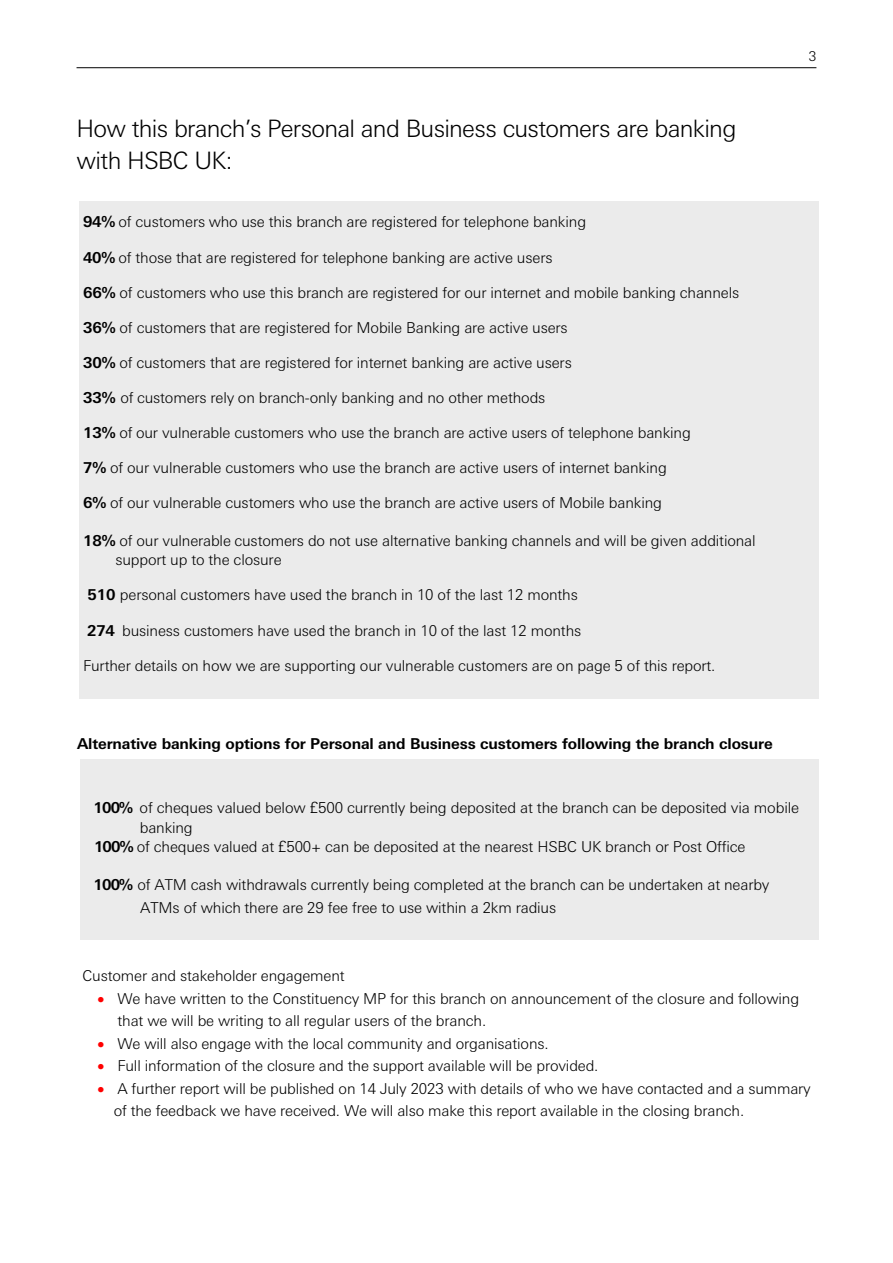
<style>
.page{position:relative;width:893px;height:1263px;background:#fff}
.page>*{position:absolute;margin:0;border:0;box-sizing:border-box;transform-origin:0 0}
.t1{font:300 24px/31.5px "Univers Nextfor HSBC";letter-spacing:-.03em;color:#000}
.t2{font:300 15px/18.8px "Univers Nextfor HSBC";letter-spacing:-.01em;color:#000}
.t3{font:700 15px "Univers Nextfor HSBC";letter-spacing:-.01em;color:#000}
.t4{font:300 13.5px "Univers Nextfor HSBC";color:#000}
.s1{font-weight:700}
.s2{font-family:"Univers Nextfor HSBC Light";font-weight:400}
.s3{color:#f00}
</style>
<div class="page">
<div style="left:79px;top:201px;width:740px;height:498px;background:#ebebeb"></div>
<div style="left:80px;top:759px;width:738px;height:181px;background:#ebebeb"></div>
<hr style="left:77px;top:67px;width:739px;height:1px;background:#000">
<h2 class="t1" style="left:77px;top:113px;width:661px">How this branch’s Personal and Business customers are banking with HSBC UK:</h2>
<p class="t2" style="left:83px;top:212px;width:505px"><span class="s1">9</span><span class="s1">4</span><span class="s1">%</span> of customers who use this branch are registered for telephone banking</p>
<p class="t2" style="left:83px;top:247px;width:471px"><span class="s1">40</span><span class="s1">%</span> of those that are registered for telephone banking are active users</p>
<p class="t2" style="left:83px;top:282px;width:658px"><span class="s1">66</span><span class="s1">%</span> of customers who use this branch are registered for our internet and mobile banking channels</p>
<p class="t2" style="left:83px;top:317px;width:486px"><span class="s1">36%</span> of customers that are registered for Mobile Banking are active users</p>
<p class="t2" style="left:83px;top:352px;width:490px"><span class="s1">30</span><span class="s1">%</span> of customers that are registered for internet banking are active users</p>
<p class="t2" style="left:83px;top:387px;width:464px"><span class="s1">33%</span> of customers rely on branch-only banking and no other methods</p>
<p class="t2" style="left:83px;top:422px;width:609px"><span class="s1">13</span><span class="s1">%</span> of our vulnerable customers who use the branch are active users of telephone banking</p>
<p class="t2" style="left:83px;top:457px;width:585px"><span class="s1">7</span><span class="s1">%</span> of our vulnerable customers who use the branch are active users of internet banking</p>
<p class="t2" style="left:83px;top:492px;width:580px"><span class="s1">6</span><span class="s1">%</span> of our vulnerable customers who use the branch are active users of Mobile banking</p>
<p class="t2" style="left:115px;top:531px;width:642px;text-indent:-32px"><span class="s1">18</span><span class="s1">%</span> of our vulnerable customers do not use alternative banking channels and will be given additional support up to the closure</p>
<p class="t2" style="left:88px;top:584px;width:492px"><span class="s1">510</span> personal customers have used the branch in 10 of the last 12 months</p>
<p class="t2" style="left:87px;top:620px;width:496px"><span class="s1">274</span> business customers have used the branch in 10 of the last 12 months</p>
<p class="t2" style="left:83px;top:655px;width:634px">Further details on how we are supporting our vulnerable customers are on page 5 of this report.</p>
<p class="t4" style="left:809px;top:48px;width:9px">3</p>
<h3 class="t3" style="left:77px;top:734px;width:697px">Alternative banking options for Personal and Business customers following the branch closure</h3>
<p class="t2" style="left:94px;top:798px;width:707px"><span class="s1">100%</span> of cheques valued below £500 currently being deposited at the branch can be deposited via mobile</p>
<p class="t2" style="left:140px;top:817px;width:54px">banking</p>
<p class="t2" style="left:94px;top:836px;width:653px"><span class="s1">100%</span> of cheques valued at £500+ can be deposited at the nearest HSBC UK branch or Post Office</p>
<p class="t2" style="left:140px;top:872px;width:631px;line-height:23.7px;text-indent:-47px"><span class="s1">100%</span> of ATM cash withdrawals currently being completed at the branch can be undertaken at nearby<br>ATMs of which there are <span class="s2">29</span> fee free to use within a 2km radius</p>
<p class="t2" style="left:82px;top:965px;width:264px">Customer and stakeholder engagement</p>
<p class="t2" style="left:117px;top:986px;width:683px;line-height:22px;text-indent:-20px"><span class="s3">•</span> We have written to the Constituency MP for this branch on announcement of the closure and following that we will be writing to all regular users of the branch.</p>
<p class="t2" style="left:97px;top:1033px;width:453px"><span class="s3">•</span> We will also engage with the local community and organisations.</p>
<p class="t2" style="left:97px;top:1055px;width:502px"><span class="s3">•</span> Full information of the closure and the support available will be provided.</p>
<p class="t2" style="left:114px;top:1076px;width:699px;line-height:22.4px;text-indent:-16px"><span class="s3">•</span> A further report will be published on <span class="s2">14 July 2023</span> with details of who we have contacted and a summary of the feedback we have received. We will also make this report available in the closing branch.</p>
</div>
